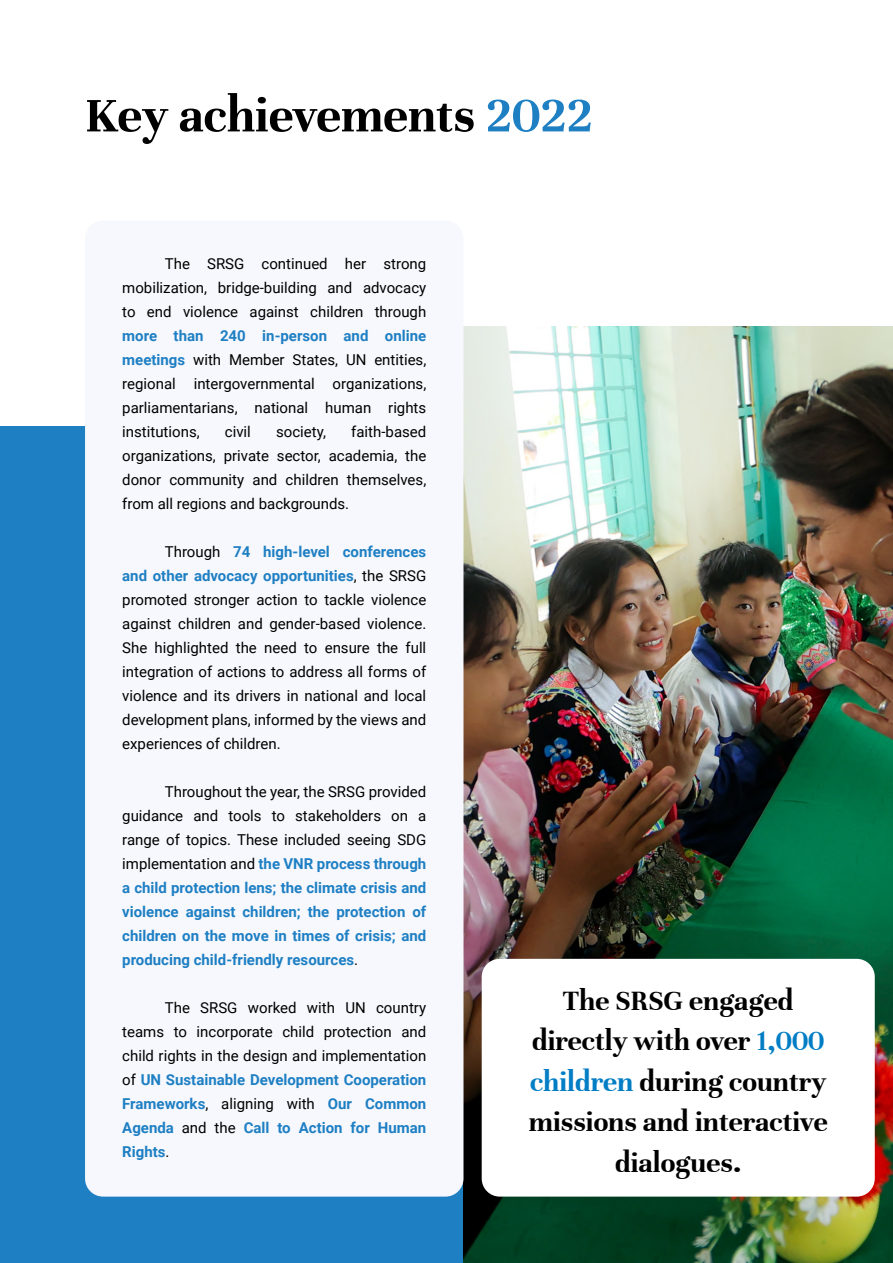
<style>
.page{position:relative;width:893px;height:1263px;background:#fff}
.page>*{position:absolute;margin:0;border:0;box-sizing:border-box;transform-origin:0 0}
.t1{font:700 52.5px "Unna";color:#000}
.t2{font:700 30px/40.5px "Unna";color:#000;text-align:center}
.t3{font:15px/24px "Roboto";color:#000;text-align:justify}
.t4{font:700 15px/24px "Roboto";color:#1e7fc3;text-align:justify}
.s1{color:#1e7fc3}
.s2{font-weight:700;color:#1e7fc3}
.s3{font-weight:400;color:#000}
.s4{color:#007dc4}
</style>
<div class="page">
<div style="left:0;top:426px;width:893px;height:837px;background:#1e7fc3"></div>
<img style="left:463px;top:326px;width:430px;height:937px">
<div style="left:85px;top:221px;width:378px;height:975px;background:#f7f8fd;border-radius:18px"></div>
<div style="left:482px;top:959px;width:393px;height:237px;background:#fff;border-radius:18px"></div>
<h1 class="t1" style="left:85px;top:85px;width:509px">Key achievements <span class="s1">2022</span></h1>
<p class="t3" style="left:122px;top:251px;width:306px;text-indent:43px">The SRSG continued her strong mobilization, bridge-building and advocacy to end violence against children through</p>
<p class="t3" style="left:122px;top:323px;width:306px"><span class="s2">more than 240 in-person and online meetings</span> with Member States, UN entities, regional intergovernmental organizations, parliamentarians, national human rights institutions,</p>
<p class="t3" style="left:122px;top:419px;width:306px;text-indent:229px">faith-based organizations, private sector, academia, the donor community and children themselves, from all regions and backgrounds.</p>
<p class="t3" style="left:122px;top:539px;width:306px;text-indent:43px">Through <span class="s2">74 high-level conferences and other advocacy opportunities</span>, the SRSG promoted stronger action to tackle violence against children and gender-based violence.<br>She highlighted the need to ensure the full integration of actions to address all forms of violence and its drivers in national and local development plans, informed by the views and experiences of children.</p>
<p class="t4" style="left:122px;top:779px;width:306px;text-indent:43px"><span class="s3">Throughout the year, the SRSG provided guidance and tools to stakeholders on a range of topics. These included seeing SDG implementation and</span> the VNR process through a child protection lens; the climate crisis and violence against children; the protection of children on the move in times of crisis; and producing child-friendly resources<span class="s3">.</span></p>
<p class="t3" style="left:122px;top:995px;width:306px;text-indent:43px">The SRSG worked with UN country teams to incorporate child protection and child rights in the design and implementation of <span class="s2">UN Sustainable Development Cooperation Frameworks</span>, aligning with <span class="s2">Our Common Agenda</span> and the <span class="s2">Call to Action for Human Rights</span>.</p>
<p class="t3" style="left:225px;top:419px;width:28px">civil</p>
<p class="t3" style="left:276px;top:419px;width:51px">society,</p>
<h2 class="t2" style="left:529px;top:980px;width:300px">The SRSG engaged directly with over <span class="s4">1,000 children</span> during country missions and interactive dialogues.</h2>
</div>
